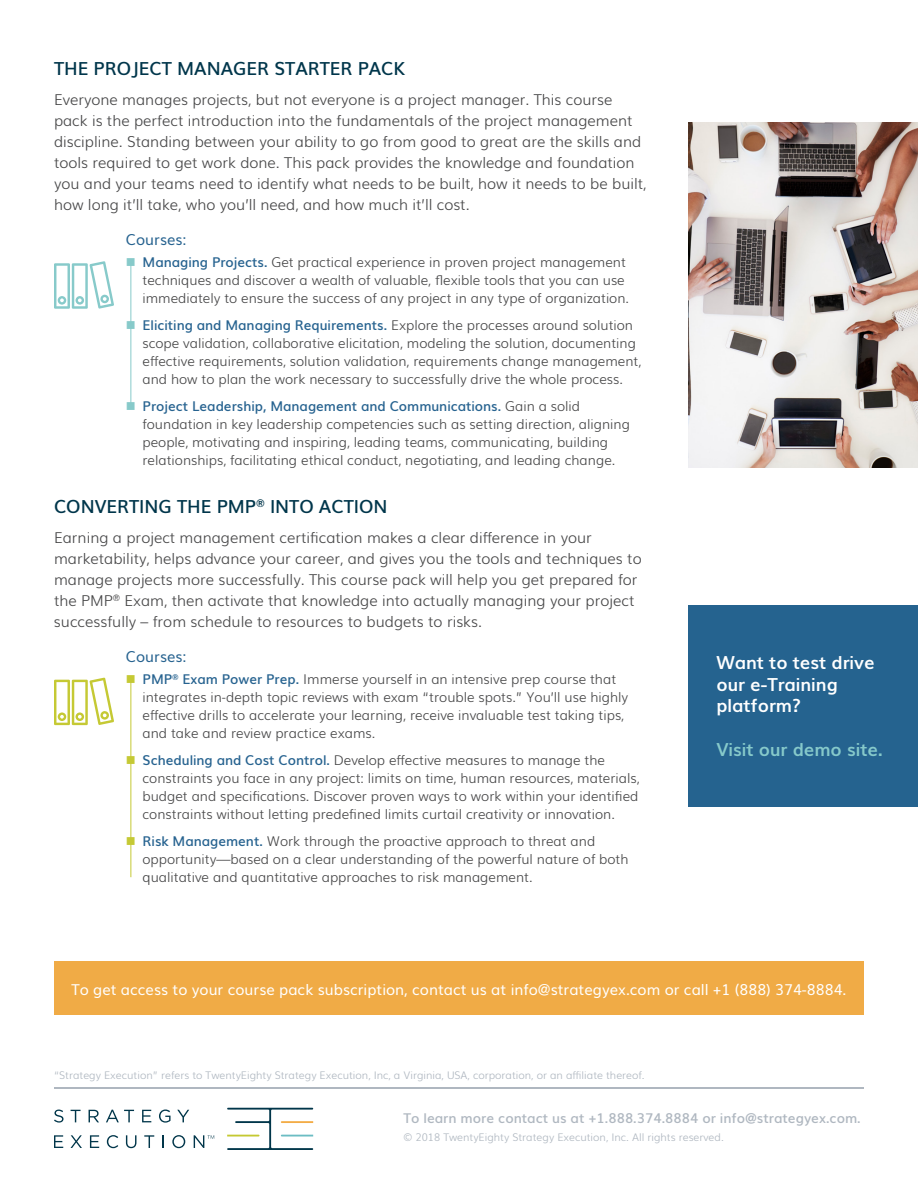
<style>
.page{position:relative;width:918px;height:1188px;background:#fff}
.page>*{position:absolute;margin:0;border:0;box-sizing:border-box;transform-origin:0 0}
.t1{font:600 18px "Muli";color:#00364b}
.t2{font:700 18px/21.6px "Muli";color:#fff}
.t3{font:700 18px "Muli";color:#86c9ca}
.t4{font:300 15px/21px "Muli";color:#464647}
.t5{font:15px "Muli";color:#fff}
.t6{font:15px "Muli";color:#276390}
.t7{font:300 13.5px/18px "Muli";color:#464647}
.t8{font:600 13.5px "Muli";color:#afb7c0}
.t9{font:300 10.5px "Muli";color:#afb7c0}
.s1{color:#87caca}
.s2{font-weight:600;color:#276390}
.s3{color:#c5c934}
</style>
<div class="page">
<svg style="left:227px;top:1108px;width:86px;height:42px"></svg>
<svg style="left:54px;top:1110px;width:10px;height:13px"></svg>
<svg style="left:71px;top:1110px;width:10px;height:12px"></svg>
<svg style="left:89px;top:1110px;width:10px;height:12px"></svg>
<svg style="left:106px;top:1110px;width:28px;height:12px"></svg>
<svg style="left:142px;top:1110px;width:9px;height:12px"></svg>
<svg style="left:159px;top:1110px;width:12px;height:13px"></svg>
<svg style="left:177px;top:1110px;width:12px;height:12px"></svg>
<svg style="left:54px;top:1135px;width:9px;height:13px"></svg>
<svg style="left:71px;top:1135px;width:11px;height:13px"></svg>
<svg style="left:90px;top:1135px;width:9px;height:13px"></svg>
<svg style="left:107px;top:1135px;width:11px;height:13px"></svg>
<svg style="left:126px;top:1135px;width:10px;height:13px"></svg>
<svg style="left:144px;top:1135px;width:10px;height:13px"></svg>
<svg style="left:162px;top:1135px;width:2px;height:13px"></svg>
<svg style="left:172px;top:1135px;width:13px;height:13px"></svg>
<svg style="left:194px;top:1135px;width:20px;height:13px"></svg>
<hr style="left:54px;top:1088px;width:810px;height:1px;background:#afb7c0">
<hr style="left:130px;top:262px;width:1px;height:145px;background:#87caca">
<svg style="left:54px;top:261px;width:60px;height:48px"></svg>
<hr style="left:130px;top:680px;width:1px;height:197px;background:#c5c934">
<svg style="left:54px;top:678px;width:60px;height:47px"></svg>
<div style="left:54px;top:961px;width:810px;height:54px;background:#f0ab46"></div>
<img style="left:688px;top:122px;width:230px;height:345px">
<div style="left:688px;top:605px;width:230px;height:202px;background:#25638f"></div>
<h1 class="t1" style="left:54px;top:54px;width:353px">THE PROJECT MANAGER STARTER PACK</h1>
<p class="t4" style="left:54px;top:88px;width:594px">Everyone manages projects, but not everyone is a project manager. This course pack is the perfect introduction into the fundamentals of the project management discipline. Standing between your ability to go from good to great are the skills and tools required to get work done. This pack provides the knowledge and foundation you and your teams need to identify what needs to be built, how it needs to be built, how long it’ll take, who you’ll need, and how much it’ll cost.</p>
<p class="t6" style="left:126px;top:227px;width:62px">Courses:</p>
<p class="t7" style="left:143px;top:252px;width:488px;text-indent:-17px"><span class="s1">■</span> <span class="s2">Managing Projects.</span> Get practical experience in proven project management techniques and discover a wealth of valuable, flexible tools that you can use immediately to ensure the success of any project in any type of organization.</p>
<p class="t7" style="left:143px;top:315px;width:500px;text-indent:-17px"><span class="s1">■</span> <span class="s2">Eliciting and Managing Requirements.</span> Explore the processes around solution scope validation, collaborative elicitation, modeling the solution, documenting effective requirements, solution validation, requirements change management, and how to plan the work necessary to successfully drive the whole process.</p>
<p class="t7" style="left:143px;top:396px;width:489px;text-indent:-17px"><span class="s1">■</span> <span class="s2">Project Leadership, Management and Communications.</span> Gain a solid foundation in key leadership competencies such as setting direction, aligning people, motivating and inspiring, leading teams, communicating, building relationships, facilitating ethical conduct, negotiating, and leading change.</p>
<h1 class="t1" style="left:54px;top:492px;width:335px">CONVERTING THE PMP<sup>®</sup> INTO ACTION</h1>
<p class="t4" style="left:54px;top:526px;width:589px">Earning a project management certification makes a clear difference in your marketability, helps advance your career, and gives you the tools and techniques to manage projects more successfully. This course pack will help you get prepared for the PMP<sup>®</sup> Exam, then activate that knowledge into actually managing your project successfully – from schedule to resources to budgets to risks.</p>
<p class="t6" style="left:126px;top:644px;width:62px">Courses:</p>
<p class="t7" style="left:142px;top:669px;width:487px;text-indent:-17px"><span class="s3">■</span> <span class="s2">PMP</span><sup>®</sup> <span class="s2">Exam Power Prep.</span> Immerse yourself in an intensive prep course that integrates in-depth topic reviews with exam “trouble spots.” You’ll use highly effective drills to accelerate your learning, receive invaluable test taking tips, and take and review practice exams.</p>
<p class="t7" style="left:142px;top:750px;width:499px;text-indent:-17px"><span class="s3">■</span> <span class="s2">Scheduling and Cost Control.</span> Develop effective measures to manage the constraints you face in any project: limits on time, human resources, materials, budget and specifications. Discover proven ways to work within your identified constraints without letting predefined limits curtail creativity or innovation.</p>
<p class="t7" style="left:142px;top:831px;width:488px;text-indent:-17px"><span class="s3">■</span> <span class="s2">Risk Management.</span> Work through the proactive approach to threat and opportunity—based on a clear understanding of the powerful nature of both qualitative and quantitative approaches to risk management.</p>
<h1 class="t2" style="left:716px;top:651px;width:160px">Want to test drive our e-Training platform?</h1>
<h1 class="t3" style="left:716px;top:735px;width:168px">Visit our demo site.</h1>
<p class="t5" style="left:71px;top:977px;width:777px">To get access to your course pack subscription, contact us at info@strategyex.com or call +1 (888) 374-8884.</p>
<p class="t9" style="left:54px;top:1067px;width:592px">“Strategy Execution” refers to TwentyEighty Strategy Execution, Inc, a Virginia, USA, corporation, or an affiliate thereof.</p>
<p class="t8" style="left:404px;top:1107px;width:459px">To learn more contact us at +1.888.374.8884 or info@strategyex.com.</p>
<p class="t9" style="left:404px;top:1129px;width:322px">© 2018 TwentyEighty Strategy Execution, Inc. All rights reserved.</p>
</div>
